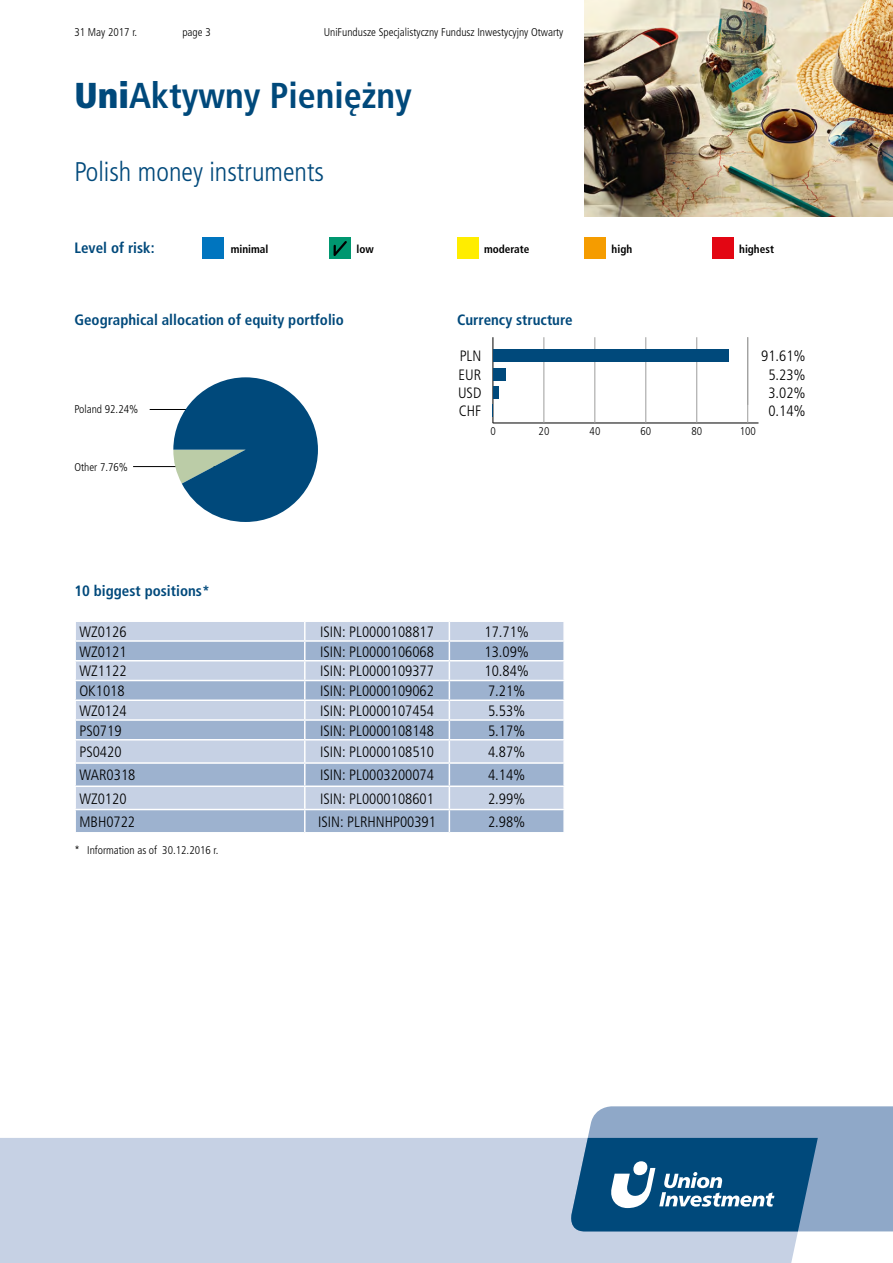
<style>
.page{position:relative;width:893px;height:1263px;background:#fff}
.page>*{position:absolute;margin:0;border:0;box-sizing:border-box;transform-origin:0 0}
.t1{font:700 condensed 36px "Frutiger LT Pro";color:#00497b}
.t2{font:300 condensed 27px "Frutiger LT Pro";color:#00497b}
._04_Copy_10_pt{font:300 condensed 15px "Frutiger LT Pro";color:#000}
._03_Subhead_10_pt{font:700 condensed 15px "Frutiger LT Pro";color:#00497b}
._07_Issue_details__p{font:300 condensed 11.25px "Frutiger LT Pro";color:#000}
.t3{font:700 condensed 11.25px "Frutiger LT Pro";color:#000}
.s1{font-weight:900}
</style>
<div class="page">
<div style="left:0;top:1138px;width:818px;height:125px;background:#c6d1e4"></div>
<svg style="left:568px;top:1106px;width:325px;height:125px;background:#5583a8"></svg>
<img style="left:585px;top:0;width:308px;height:217px">
<div style="left:202px;top:238px;width:21px;height:21px;background:#0075bf"></div>
<div style="left:330px;top:238px;width:21px;height:21px;background:#009770"></div>
<svg style="left:334px;top:241px;width:13px;height:15px"></svg>
<div style="left:457px;top:238px;width:21px;height:21px;background:#ffed00"></div>
<div style="left:585px;top:238px;width:21px;height:21px;background:#f59c00"></div>
<div style="left:712px;top:238px;width:21px;height:21px;background:#e30613"></div>
<div style="left:76px;top:622px;width:487px;height:18px;background:#c6d1e4"></div>
<svg style="left:76px;top:642px;width:487px;height:190px;background:#b0c0d8"></svg>
<hr style="left:74px;top:660px;width:231px;height:1px;background:#fff">
<hr style="left:305px;top:660px;width:144px;height:1px;background:#fff">
<hr style="left:449px;top:660px;width:116px;height:1px;background:#fff">
<hr style="left:74px;top:680px;width:231px;height:1px;background:#fff">
<hr style="left:305px;top:680px;width:144px;height:1px;background:#fff">
<hr style="left:449px;top:680px;width:116px;height:1px;background:#fff">
<hr style="left:74px;top:699px;width:231px;height:2px;background:#fff">
<hr style="left:305px;top:699px;width:144px;height:2px;background:#fff">
<hr style="left:449px;top:699px;width:116px;height:2px;background:#fff">
<hr style="left:74px;top:719px;width:231px;height:2px;background:#fff">
<hr style="left:305px;top:719px;width:144px;height:2px;background:#fff">
<svg style="left:304px;top:622px;width:2px;height:117px"></svg>
<hr style="left:449px;top:719px;width:116px;height:2px;background:#fff">
<svg style="left:563px;top:622px;width:1px;height:117px"></svg>
<hr style="left:74px;top:739px;width:231px;height:1px;background:#fff">
<hr style="left:305px;top:739px;width:144px;height:1px;background:#fff">
<hr style="left:304px;top:740px;width:2px;height:22px;background:#fff">
<hr style="left:449px;top:739px;width:116px;height:1px;background:#fff">
<hr style="left:74px;top:762px;width:231px;height:2px;background:#fff">
<hr style="left:305px;top:762px;width:144px;height:2px;background:#fff">
<hr style="left:304px;top:764px;width:2px;height:21px;background:#fff">
<hr style="left:449px;top:762px;width:116px;height:2px;background:#fff">
<hr style="left:74px;top:785px;width:231px;height:2px;background:#fff">
<hr style="left:305px;top:785px;width:144px;height:2px;background:#fff">
<hr style="left:304px;top:787px;width:2px;height:22px;background:#fff">
<hr style="left:449px;top:785px;width:116px;height:2px;background:#fff">
<hr style="left:74px;top:809px;width:231px;height:1px;background:#fff">
<hr style="left:305px;top:809px;width:144px;height:1px;background:#fff">
<hr style="left:304px;top:810px;width:2px;height:22px;background:#fff">
<hr style="left:449px;top:809px;width:116px;height:1px;background:#fff">
<svg style="left:449px;top:622px;width:1px;height:210px"></svg>
<hr style="left:493px;top:423px;width:265px;height:1px;background:#000">
<hr style="left:544px;top:337px;width:1px;height:86px;background:#9d9d9c">
<hr style="left:595px;top:337px;width:1px;height:86px;background:#9d9d9c">
<hr style="left:645px;top:337px;width:1px;height:86px;background:#9d9d9c">
<hr style="left:696px;top:337px;width:1px;height:86px;background:#9d9d9c">
<hr style="left:747px;top:337px;width:1px;height:86px;background:#9d9d9c">
<hr style="left:493px;top:337px;width:1px;height:86px;background:#000">
<div style="left:493px;top:350px;width:236px;height:12px;background:#00497b"></div>
<div style="left:493px;top:368px;width:13px;height:12px;background:#00497b"></div>
<div style="left:493px;top:386px;width:6px;height:12px;background:#00497b"></div>
<svg style="left:493px;top:404px;width:1px;height:12px"></svg>
<svg style="left:133px;top:377px;width:185px;height:145px"></svg>
<p class="_07_Issue_details__p" style="left:74px;top:26px;width:64px">31 May 2017 r.</p>
<p class="_07_Issue_details__p" style="left:182px;top:26px;width:30px">page 3</p>
<p class="_07_Issue_details__p" style="left:324px;top:26px;width:241px">UniFundusze Specjalistyczny Fundusz Inwestycyjny Otwarty</p>
<h1 class="t1" style="left:74px;top:75px;width:339px"><span class="s1">Uni</span>Aktywny Pieniężny</h1>
<h2 class="t2" style="left:74px;top:156px;width:251px">Polish money instruments</h2>
<p class="_03_Subhead_10_pt" style="left:74px;top:239px;width:82px">Level of risk:</p>
<p class="t3" style="left:231px;top:242px;width:39px">minimal</p>
<p class="t3" style="left:356px;top:242px;width:19px">low</p>
<p class="t3" style="left:484px;top:242px;width:47px">moderate</p>
<p class="t3" style="left:612px;top:242px;width:22px">high</p>
<p class="t3" style="left:739px;top:242px;width:36px">highest</p>
<p class="_03_Subhead_10_pt" style="left:74px;top:311px;width:271px">Geographical allocation of equity portfolio</p>
<p class="_07_Issue_details__p" style="left:74px;top:402px;width:65px">Poland 92.24%</p>
<p class="_07_Issue_details__p" style="left:74px;top:461px;width:55px">Other 7.76%</p>
<p class="_03_Subhead_10_pt" style="left:457px;top:311px;width:117px">Currency structure</p>
<p class="_04_Copy_10_pt" style="left:460px;top:348px;width:23px">PLN</p>
<p class="_04_Copy_10_pt" style="left:459px;top:366px;width:24px">EUR</p>
<p class="_04_Copy_10_pt" style="left:458px;top:384px;width:25px">USD</p>
<p class="_04_Copy_10_pt" style="left:459px;top:402px;width:24px">CHF</p>
<p class="_04_Copy_10_pt" style="left:761px;top:348px;width:46px">91.61%</p>
<p class="_04_Copy_10_pt" style="left:768px;top:366px;width:39px">5.23%</p>
<p class="_04_Copy_10_pt" style="left:768px;top:384px;width:39px">3.02%</p>
<p class="_04_Copy_10_pt" style="left:768px;top:402px;width:39px">0.14%</p>
<p class="_07_Issue_details__p" style="left:490px;top:424px;width:7px">0</p>
<p class="_07_Issue_details__p" style="left:539px;top:424px;width:12px">20</p>
<p class="_07_Issue_details__p" style="left:590px;top:424px;width:12px">40</p>
<p class="_07_Issue_details__p" style="left:640px;top:424px;width:12px">60</p>
<p class="_07_Issue_details__p" style="left:691px;top:424px;width:12px">80</p>
<p class="_07_Issue_details__p" style="left:740px;top:424px;width:18px">100</p>
<p class="_03_Subhead_10_pt" style="left:74px;top:582px;width:137px">10 biggest positions*</p>
<p class="_04_Copy_10_pt" style="left:79px;top:623px;width:49px">WZ0126</p>
<p class="_04_Copy_10_pt" style="left:320px;top:623px;width:115px">ISIN: PL0000108817</p>
<p class="_04_Copy_10_pt" style="left:484px;top:623px;width:46px">17.71%</p>
<p class="_04_Copy_10_pt" style="left:79px;top:643px;width:49px">WZ0121</p>
<p class="_04_Copy_10_pt" style="left:320px;top:643px;width:115px">ISIN: PL0000106068</p>
<p class="_04_Copy_10_pt" style="left:484px;top:643px;width:46px">13.09%</p>
<p class="_04_Copy_10_pt" style="left:79px;top:662px;width:49px">WZ1122</p>
<p class="_04_Copy_10_pt" style="left:320px;top:662px;width:115px">ISIN: PL0000109377</p>
<p class="_04_Copy_10_pt" style="left:484px;top:662px;width:46px">10.84%</p>
<p class="_04_Copy_10_pt" style="left:79px;top:682px;width:47px">OK1018</p>
<p class="_04_Copy_10_pt" style="left:320px;top:682px;width:115px">ISIN: PL0000109062</p>
<p class="_04_Copy_10_pt" style="left:488px;top:682px;width:39px">7.21%</p>
<p class="_04_Copy_10_pt" style="left:79px;top:702px;width:49px">WZ0124</p>
<p class="_04_Copy_10_pt" style="left:320px;top:702px;width:115px">ISIN: PL0000107454</p>
<p class="_04_Copy_10_pt" style="left:488px;top:702px;width:39px">5.53%</p>
<p class="_04_Copy_10_pt" style="left:79px;top:722px;width:44px">PS0719</p>
<p class="_04_Copy_10_pt" style="left:320px;top:722px;width:115px">ISIN: PL0000108148</p>
<p class="_04_Copy_10_pt" style="left:488px;top:722px;width:39px">5.17%</p>
<p class="_04_Copy_10_pt" style="left:79px;top:743px;width:44px">PS0420</p>
<p class="_04_Copy_10_pt" style="left:320px;top:743px;width:115px">ISIN: PL0000108510</p>
<p class="_04_Copy_10_pt" style="left:488px;top:743px;width:39px">4.87%</p>
<p class="_04_Copy_10_pt" style="left:79px;top:766px;width:58px">WAR0318</p>
<p class="_04_Copy_10_pt" style="left:320px;top:766px;width:115px">ISIN: PL0003200074</p>
<p class="_04_Copy_10_pt" style="left:488px;top:766px;width:39px">4.14%</p>
<p class="_04_Copy_10_pt" style="left:79px;top:790px;width:49px">WZ0120</p>
<p class="_04_Copy_10_pt" style="left:320px;top:790px;width:115px">ISIN: PL0000108601</p>
<p class="_04_Copy_10_pt" style="left:488px;top:790px;width:39px">2.99%</p>
<p class="_04_Copy_10_pt" style="left:79px;top:813px;width:57px">MBH0722</p>
<p class="_04_Copy_10_pt" style="left:318px;top:813px;width:119px">ISIN: PLRHNHP00391</p>
<p class="_04_Copy_10_pt" style="left:488px;top:813px;width:39px">2.98%</p>
<p class="_07_Issue_details__p" style="left:74px;top:843px;width:145px">* Information as of 30.12.2016 r.</p>
</div>
